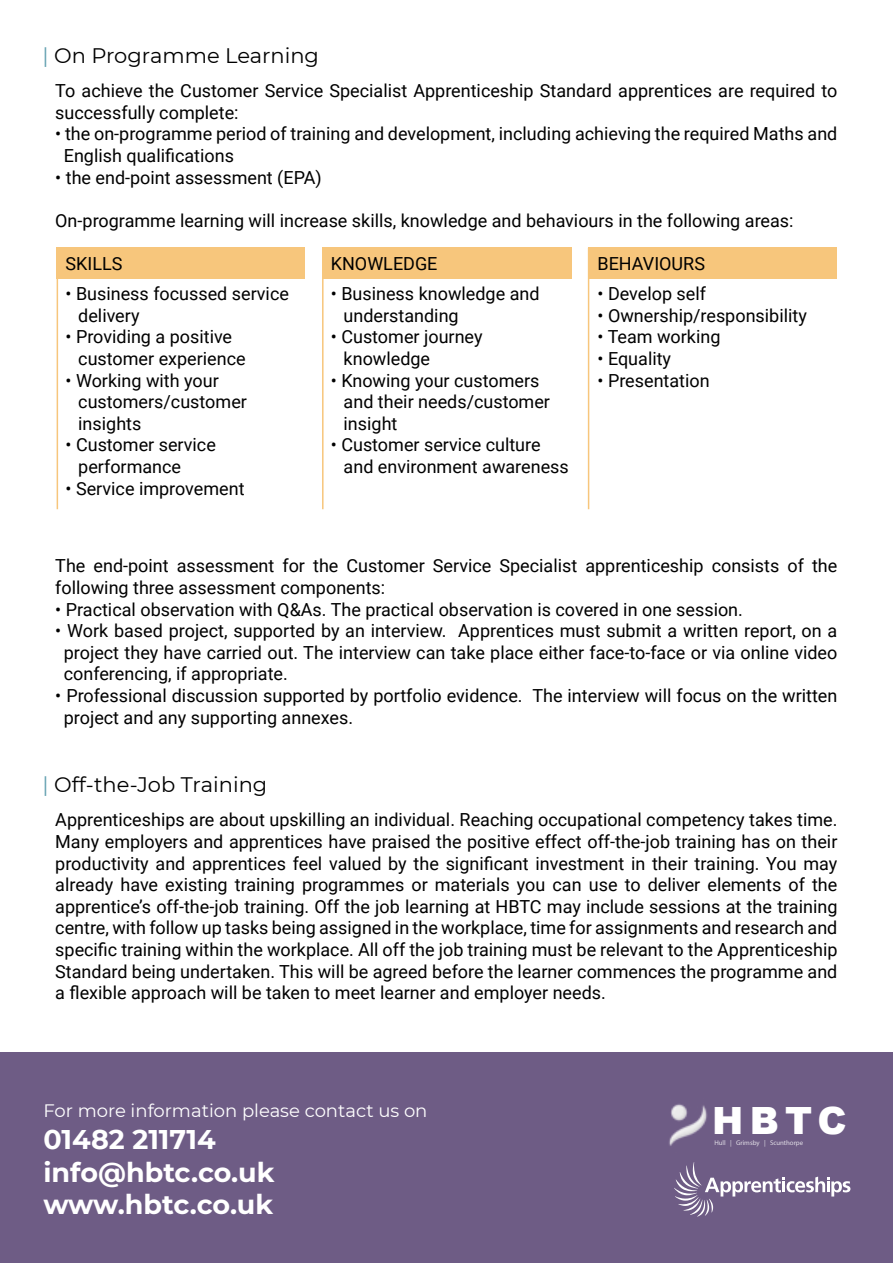
<style>
.page{position:relative;width:893px;height:1263px;background:#fff}
.page>*{position:absolute;margin:0;border:0;box-sizing:border-box;transform-origin:0 0}
.t1{font:900 37.5px "Arial";color:#fff}
.t2{font:700 27px/32.4px "Montserrat";color:#fff}
.t3{font:21px "Montserrat";color:#000}
.t4{font:18px/21.6px "Roboto";color:#000}
.t5{font:18px "Montserrat";color:#fff}
.t6{font:6.75px "Myriad Pro";color:#fff}
.s1{color:#63a1b0}
</style>
<div class="page">
<div style="left:0;top:1052px;width:893px;height:211px;background:#6e5c85"></div>
<svg style="left:674px;top:1162px;width:176px;height:54px"></svg>
<div style="left:57px;top:248px;width:248px;height:31px;background:#f7c67c"></div>
<hr style="left:57px;top:248px;width:1px;height:261px;background:#f7c67c">
<div style="left:322px;top:248px;width:249px;height:31px;background:#f7c67c"></div>
<hr style="left:322px;top:248px;width:2px;height:261px;background:#f7c67c">
<div style="left:589px;top:248px;width:248px;height:31px;background:#f7c67c"></div>
<hr style="left:588px;top:248px;width:1px;height:261px;background:#f7c67c">
<img style="left:669px;top:1104px;width:38px;height:42px">
<p class="t3" style="left:43px;top:41px;width:278px"><span class="s1">|</span> On Programme Learning</p>
<p class="t4" style="left:55px;top:79px;width:784px">To achieve the Customer Service Specialist Apprenticeship Standard apprentices are required to successfully complete:</p>
<p class="t4" style="left:64px;top:123px;width:775px;text-indent:-8px">• the on-programme period of training and development, including achieving the required Maths and<br>English qualifications</p>
<p class="t4" style="left:55px;top:166px;width:268px">• the end-point assessment (EPA)</p>
<p class="t4" style="left:55px;top:209px;width:740px">On-programme learning will increase skills, knowledge and behaviours in the following areas:</p>
<p class="t4" style="left:66px;top:252px;width:58px">SKILLS</p>
<p class="t4" style="left:78px;top:282px;width:212px;text-indent:-13px">• Business focussed service delivery</p>
<p class="t4" style="left:78px;top:325px;width:169px;text-indent:-13px">• Providing a positive customer experience</p>
<p class="t4" style="left:78px;top:369px;width:170px;text-indent:-13px">• Working with your customers/customer insights</p>
<p class="t4" style="left:78px;top:433px;width:139px;text-indent:-13px">• Customer service performance</p>
<p class="t4" style="left:66px;top:477px;width:181px">• Service improvement</p>
<p class="t4" style="left:331px;top:252px;width:108px">KNOWLEDGE</p>
<p class="t4" style="left:344px;top:282px;width:197px;text-indent:-13px">• Business knowledge and understanding</p>
<p class="t4" style="left:344px;top:325px;width:140px;text-indent:-13px">• Customer journey knowledge</p>
<p class="t4" style="left:344px;top:369px;width:208px;text-indent:-13px">• Knowing your customers and their needs/customer insight</p>
<p class="t4" style="left:344px;top:433px;width:227px;text-indent:-13px">• Customer service culture and environment awareness</p>
<p class="t4" style="left:597px;top:252px;width:109px">BEHAVIOURS</p>
<p class="t4" style="left:597px;top:282px;width:110px">• Develop self</p>
<p class="t4" style="left:597px;top:304px;width:211px">• Ownership/responsibility</p>
<p class="t4" style="left:597px;top:325px;width:124px">• Team working</p>
<p class="t4" style="left:597px;top:347px;width:75px">• Equality</p>
<p class="t4" style="left:597px;top:369px;width:114px">• Presentation</p>
<p class="t4" style="left:55px;top:555px;width:784px">The end-point assessment for the Customer Service Specialist apprenticeship consists of the following three assessment components:</p>
<p class="t4" style="left:55px;top:598px;width:689px">• Practical observation with Q&amp;As. The practical observation is covered in one session.</p>
<p class="t4" style="left:64px;top:619px;width:775px;text-align:justify;text-indent:-8px">• Work based project, supported by an interview. Apprentices must submit a written report, on a project they have carried out. The interview can take place either face-to-face or via online video conferencing, if appropriate.</p>
<p class="t4" style="left:64px;top:684px;width:775px;text-indent:-8px">• Professional discussion supported by portfolio evidence. The interview will focus on the written project and any supporting annexes.</p>
<p class="t3" style="left:43px;top:770px;width:226px"><span class="s1">|</span> Off-the-Job Training</p>
<p class="t4" style="left:55px;top:808px;width:784px;text-align:justify">Apprenticeships are about upskilling an individual. Reaching occupational competency takes time.<br>Many employers and apprentices have praised the positive effect off-the-job training has on their productivity and apprentices feel valued by the significant investment in their training. You may already have existing training programmes or materials you can use to deliver elements of the apprentice’s off-the-job training. Off the job learning at HBTC may include sessions at the training centre, with follow up tasks being assigned in the workplace, time for assignments and research and specific training within the workplace. All off the job training must be relevant to the Apprenticeship Standard being undertaken. This will be agreed before the learner commences the programme and a flexible approach will be taken to meet learner and employer needs.</p>
<p class="t5" style="left:43px;top:1098px;width:386px">For more information please contact us on</p>
<h2 class="t2" style="left:43px;top:1122px;width:233px">01482 211714 info@hbtc.co.uk www.hbtc.co.uk</h2>
<h1 class="t1" style="left:712px;top:1094px;width:136px">HBTC</h1>
<p class="t6" style="left:714px;top:1139px;width:90px">Hull | Grimsby | Scunthorpe</p>
</div>
